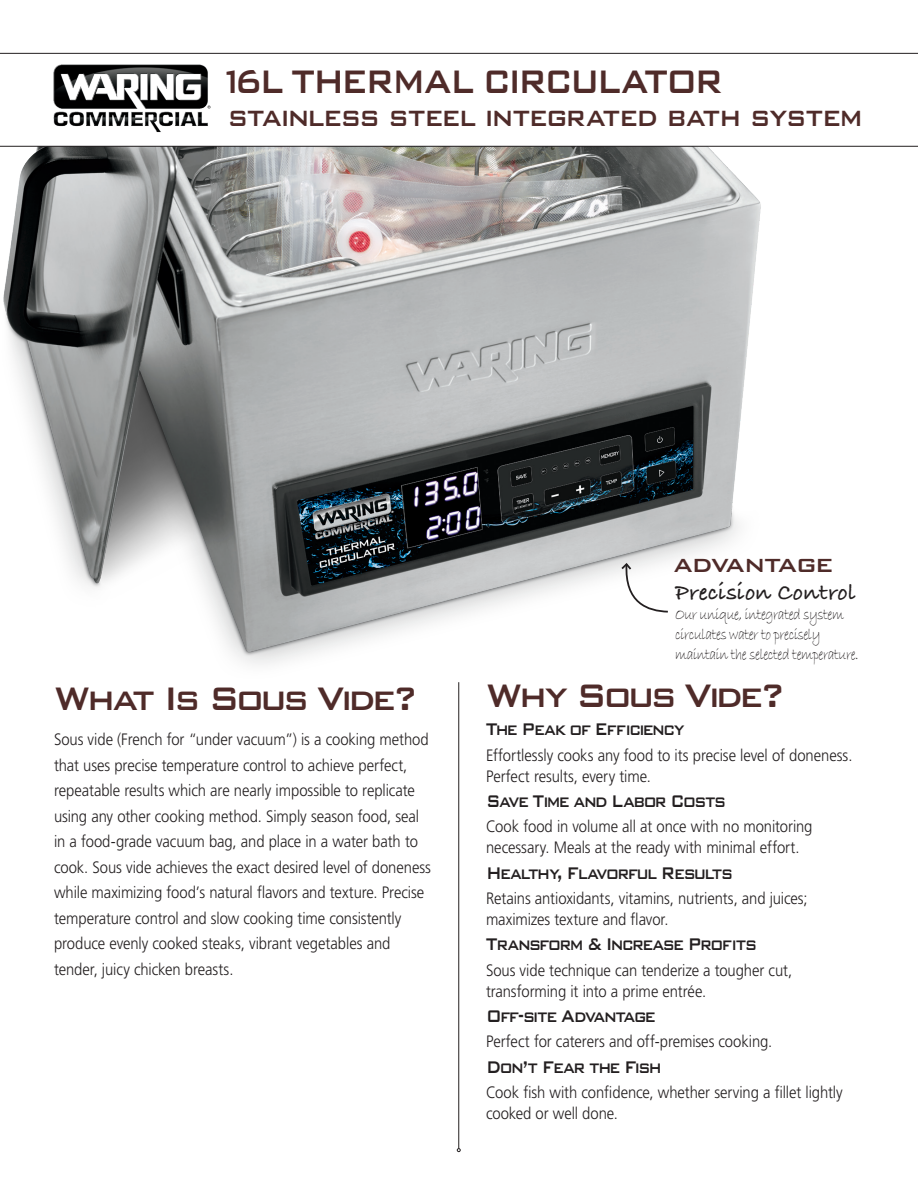
<style>
.page{position:relative;width:918px;height:1188px;background:#fff}
.page>*{position:absolute;margin:0;border:0;box-sizing:border-box;transform-origin:0 0}
.bullets{font:500 43.5px "Bank Gothic BT";letter-spacing:-.095em;color:#4f2b29;scale:.9 1}
.bullets-2{font:500 43.5px "Bank Gothic BT";letter-spacing:-.095em;color:#4f2b29;scale:.84 1}
.bullets-3{font:500 36px "Bank Gothic BT";letter-spacing:-.04em;color:#4f2b29;scale:.85 1}
.t1{font:500 25.35px "Bank Gothic BT";letter-spacing:-.065em;color:#4f2b29}
.bullets-4{font:700 24px "Bradley Hand ITC Std";letter-spacing:.005em;color:#231f20}
.bullets-5{font:500 22.5px "Bank Gothic BT";letter-spacing:-.075em;color:#231f20;scale:.8 1}
.bullets-6{font:300 16.5px/25.5px "Frutiger LT Std";letter-spacing:-.005em;color:#231f20;scale:.9 1}
.bullets-7{font:16.5px "Bradley Hand ITC Std";letter-spacing:-.035em;color:#231f20;scale:.85 1}
</style>
<div class="page">
<img style="left:3px;top:147px;width:758px;height:543px">
<svg style="left:620px;top:562px;width:50px;height:52px"></svg>
<hr style="left:458px;top:682px;width:1px;height:467px;background:#231f20">
<svg style="left:457px;top:1148px;width:4px;height:4px"></svg>
<img style="left:53px;top:64px;width:158px;height:69px">
<hr style="left:0;top:146px;width:918px;height:1px;background:#231f20">
<hr style="left:0;top:53px;width:918px;height:1px;background:#231f20">
<p class="bullets-2" style="left:218px;top:58px;width:603px">16L THERMAL CIRCULATOR</p>
<p class="bullets-3" style="left:228px;top:97px;width:749px">stainless steel integrated bath system</p>
<p class="bullets" style="left:54px;top:675px;width:407px">What Is Sous Vide?</p>
<p class="bullets-6" style="left:54px;top:727px;width:420px">Sous vide (French for “under vacuum”) is a cooking method that uses precise temperature control to achieve perfect, repeatable results which are nearly impossible to replicate using any other cooking method. Simply season food, seal in a food-grade vacuum bag, and place in a water bath to cook. Sous vide achieves the exact desired level of doneness while maximizing food’s natural flavors and texture. Precise temperature control and slow cooking time consistently produce evenly cooked steaks, vibrant vegetables and tender, juicy chicken breasts.</p>
<p class="t1" style="left:673px;top:552px;width:162px">ADVANTAGE</p>
<p class="bullets-4" style="left:675px;top:578px;width:182px">Precision Control</p>
<p class="bullets-7" style="left:675px;top:605px;width:200px">Our unique, integrated system</p>
<p class="bullets-7" style="left:675px;top:625px;width:173px">circulates water to precisely</p>
<p class="bullets-7" style="left:675px;top:645px;width:218px">maintain the selected temperature.</p>
<p class="bullets" style="left:486px;top:672px;width:335px">Why Sous Vide?</p>
<p class="bullets-5" style="left:486px;top:717px;width:250px">The Peak of Efficiency</p>
<p class="bullets-6" style="left:486px;top:745px;width:409px;line-height:21px">Effortlessly cooks any food to its precise level of doneness.<br>Perfect results, every time.</p>
<p class="bullets-5" style="left:486px;top:789px;width:302px">Save Time and Labor Costs</p>
<p class="bullets-6" style="left:486px;top:816px;width:364px;line-height:21px">Cook food in volume all at once with no monitoring necessary. Meals at the ready with minimal effort.</p>
<p class="bullets-5" style="left:486px;top:861px;width:310px">Healthy, Flavorful Results</p>
<p class="bullets-6" style="left:486px;top:888px;width:359px;line-height:21px">Retains antioxidants, vitamins, nutrients, and juices; maximizes texture and flavor.</p>
<p class="bullets-5" style="left:486px;top:932px;width:340px">Transform &amp; Increase Profits</p>
<p class="bullets-6" style="left:486px;top:960px;width:342px;line-height:21px">Sous vide technique can tenderize a tougher cut, transforming it into a prime entrée.</p>
<p class="bullets-5" style="left:486px;top:1004px;width:214px">Off-site Advantage</p>
<p class="bullets-6" style="left:486px;top:1029px;width:320px">Perfect for caterers and off-premises cooking.</p>
<p class="bullets-5" style="left:486px;top:1055px;width:221px">Don’t Fear the Fish</p>
<p class="bullets-6" style="left:486px;top:1082px;width:398px;line-height:21px">Cook fish with confidence, whether serving a fillet lightly cooked or well done.</p>
</div>
